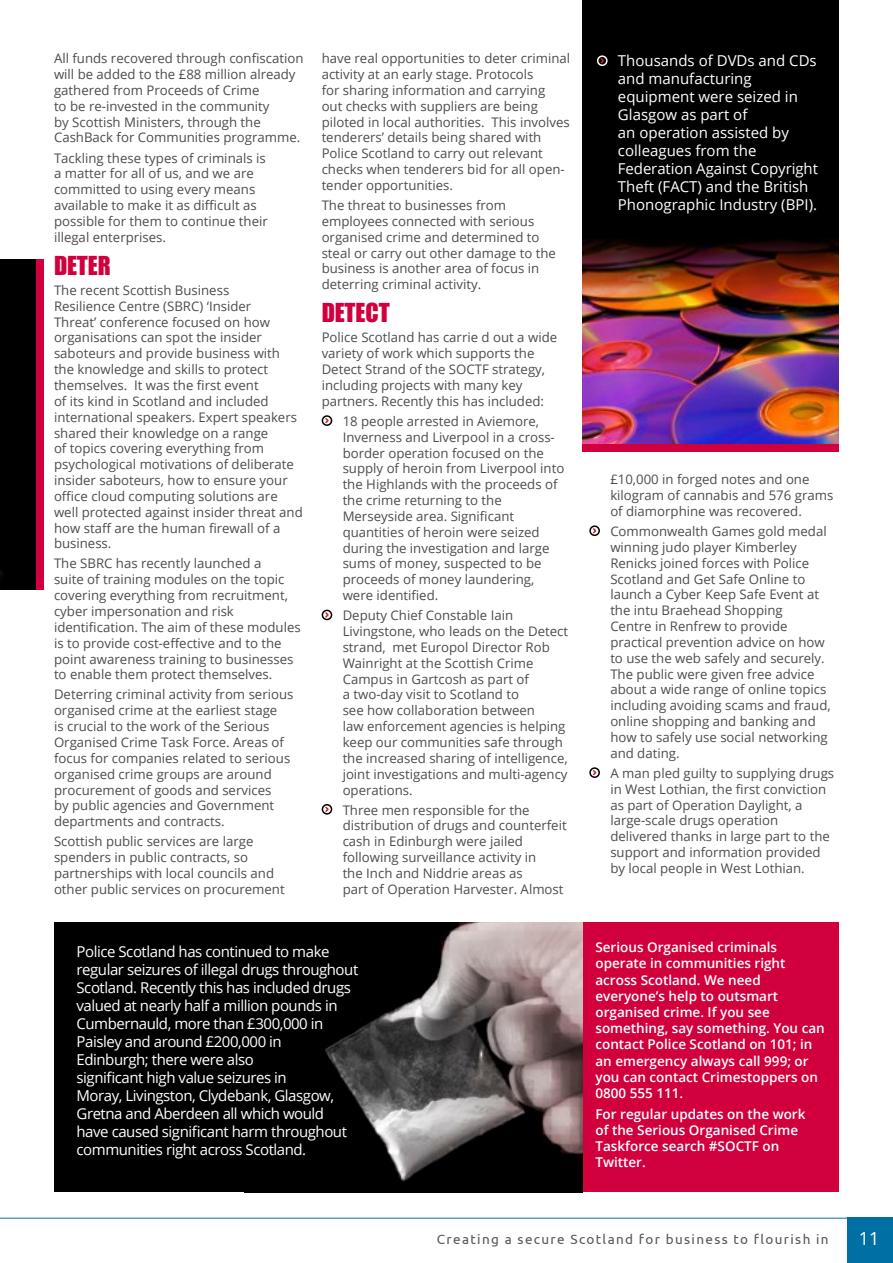
<style>
.page{position:relative;width:893px;height:1263px;background:#fff}
.page>*{position:absolute;margin:0;border:0;box-sizing:border-box;transform-origin:0 0}
.t1{font:24px "Impact";color:#d1003d}
.t2{font:18px "Open Sans";color:#fff}
.t3{font:15px/18px "Open Sans";letter-spacing:-.03em;color:#fff}
.t4{font:15px/18px "Open Sans";color:#fff}
.t5{font:600 13.5px/16.2px "Open Sans";color:#fff}
.t6{font:13.5px "Ubuntu";letter-spacing:.1em;color:#57585a}
.t7{font:13.2px/15.9px "Open Sans";color:#4b4c4d}
</style>
<div class="page">
<div style="left:575px;top:922px;width:264px;height:270px;background:#d1003d"></div>
<div style="left:54px;top:922px;width:528px;height:270px;background:#000"></div>
<img style="left:325px;top:922px;width:257px;height:260px">
<div style="left:0;top:259px;width:36px;height:331px;background:#000"></div>
<svg style="left:0;top:1218px;width:848px;height:45px"></svg>
<div style="left:848px;top:1218px;width:45px;height:45px;background:#006fa4"></div>
<div style="left:36px;top:259px;width:7px;height:331px;background:#d1003d"></div>
<svg style="left:325px;top:418px;width:4px;height:5px"></svg>
<div style="left:322px;top:415px;width:10px;height:11px;border:2px solid #000;border-radius:50%"></div>
<svg style="left:325px;top:613px;width:4px;height:4px"></svg>
<div style="left:322px;top:610px;width:10px;height:10px;border:2px solid #000;border-radius:50%"></div>
<svg style="left:325px;top:807px;width:4px;height:5px"></svg>
<div style="left:322px;top:804px;width:10px;height:11px;border:2px solid #000;border-radius:50%"></div>
<svg style="left:593px;top:528px;width:4px;height:5px"></svg>
<div style="left:589px;top:525px;width:11px;height:11px;border:2px solid #000;border-radius:50%"></div>
<svg style="left:593px;top:770px;width:4px;height:5px"></svg>
<div style="left:589px;top:767px;width:11px;height:11px;border:2px solid #000;border-radius:50%"></div>
<div style="left:582px;top:0;width:257px;height:451px;background:#000"></div>
<img style="left:582px;top:240px;width:257px;height:205px">
<svg style="left:600px;top:58px;width:4px;height:5px"></svg>
<div style="left:597px;top:55px;width:11px;height:11px;border:2px solid #fff;border-radius:50%"></div>
<div style="left:582px;top:445px;width:257px;height:7px;background:#d1003d"></div>
<p class="t7" style="left:54px;top:50px;width:251px">All funds recovered through confiscation will be added to the £88 million already gathered from Proceeds of Crime<br>to be re-invested in the community<br>by Scottish Ministers, through the CashBack for Communities programme.</p>
<p class="t7" style="left:54px;top:149px;width:215px">Tackling these types of criminals is a matter for all of us, and we are committed to using every means available to make it as difficult as possible for them to continue their illegal enterprises.</p>
<p class="t1" style="left:54px;top:251px;width:58px">DETER</p>
<p class="t7" style="left:54px;top:282px;width:250px">The recent Scottish Business<br>Resilience Centre (SBRC) ‘Insider<br>Threat’ conference focused on how organisations can spot the insider saboteurs and provide business with the knowledge and skills to protect themselves. It was the first event<br>of its kind in Scotland and included international speakers. Expert speakers shared their knowledge on a range<br>of topics covering everything from psychological motivations of deliberate insider saboteurs, how to ensure your office cloud computing solutions are well protected against insider threat and how staff are the human firewall of a business.</p>
<p class="t7" style="left:54px;top:555px;width:248px">The SBRC has recently launched a<br>suite of training modules on the topic covering everything from recruitment, cyber impersonation and risk identification. The aim of these modules is to provide cost-effective and to the point awareness training to businesses to enable them protect themselves.</p>
<p class="t7" style="left:54px;top:686px;width:241px">Deterring criminal activity from serious organised crime at the earliest stage<br>is crucial to the work of the Serious Organised Crime Task Force. Areas of focus for companies related to serious organised crime groups are around procurement of goods and services<br>by public agencies and Government departments and contracts.</p>
<p class="t7" style="left:54px;top:833px;width:232px">Scottish public services are large spenders in public contracts, so partnerships with local councils and other public services on procurement</p>
<p class="t7" style="left:322px;top:50px;width:250px">have real opportunities to deter criminal activity at an early stage. Protocols<br>for sharing information and carrying<br>out checks with suppliers are being piloted in local authorities. This involves tenderers’ details being shared with Police Scotland to carry out relevant checks when tenderers bid for all open&shy;tender opportunities.</p>
<p class="t7" style="left:322px;top:197px;width:236px">The threat to businesses from employees connected with serious organised crime and determined to steal or carry out other damage to the business is another area of focus in deterring criminal activity.</p>
<p class="t1" style="left:322px;top:298px;width:70px">DETECT</p>
<p class="t7" style="left:322px;top:329px;width:237px">Police Scotland has carrie d out a wide variety of work which supports the Detect Strand of the SOCTF strategy, including projects with many key partners. Recently this has included:</p>
<p class="t7" style="left:343px;top:413px;width:223px">18 people arrested in Aviemore,<br>Inverness and Liverpool in a cross&shy;border operation focused on the supply of heroin from Liverpool into the Highlands with the proceeds of the crime returning to the<br>Merseyside area. Significant quantities of heroin were seized during the investigation and large sums of money, suspected to be proceeds of money laundering, were identified.</p>
<p class="t7" style="left:343px;top:607px;width:227px">Deputy Chief Constable Iain<br>Livingstone, who leads on the Detect strand, met Europol Director Rob<br>Wainright at the Scottish Crime<br>Campus in Gartcosh as part of<br>a two-day visit to Scotland to<br>see how collaboration between<br>law enforcement agencies is helping keep our communities safe through the increased sharing of intelligence, joint investigations and multi-agency operations.</p>
<p class="t7" style="left:343px;top:801px;width:225px">Three men responsible for the distribution of drugs and counterfeit cash in Edinburgh were jailed following surveillance activity in<br>the Inch and Niddrie areas as<br>part of Operation Harvester. Almost</p>
<p class="t3" style="left:77px;top:942px;width:283px">Police Scotland has continued to make regular seizures of illegal drugs throughout Scotland. Recently this has included drugs valued at nearly half a million pounds in Cumbernauld, more than £300,000 in Paisley and around £200,000 in<br>Edinburgh; there were also<br>significant high value seizures in<br>Moray, Livingston, Clydebank, Glasgow, Gretna and Aberdeen all which would have caused significant harm throughout communities right across Scotland.</p>
<p class="t4" style="left:618px;top:51px;width:201px">Thousands of DVDs and CDs and manufacturing equipment were seized in<br>Glasgow as part of<br>an operation assisted by colleagues from the<br>Federation Against Copyright<br>Theft (FACT) and the British<br>Phonographic Industry (BPI).</p>
<p class="t7" style="left:610px;top:471px;width:225px">£10,000 in forged notes and one kilogram of cannabis and 576 grams of diamorphine was recovered.</p>
<p class="t7" style="left:610px;top:523px;width:222px">Commonwealth Games gold medal winning judo player Kimberley<br>Renicks joined forces with Police<br>Scotland and Get Safe Online to launch a Cyber Keep Safe Event at the intu Braehead Shopping<br>Centre in Renfrew to provide practical prevention advice on how to use the web safely and securely.<br>The public were given free advice about a wide range of online topics including avoiding scams and fraud, online shopping and banking and how to safely use social networking and dating.</p>
<p class="t7" style="left:610px;top:765px;width:225px">A man pled guilty to supplying drugs in West Lothian, the first conviction as part of Operation Daylight, a large-scale drugs operation delivered thanks in large part to the support and information provided by local people in West Lothian.</p>
<p class="t5" style="left:595px;top:939px;width:231px">Serious Organised criminals operate in communities right across Scotland. We need everyone’s help to outsmart organised crime. If you see something, say something. You can contact Police Scotland on 101; in an emergency always call 999; or you can contact Crimestoppers on<br>0800 555 111.</p>
<p class="t5" style="left:595px;top:1105px;width:212px">For regular updates on the work of the Serious Organised Crime<br>Taskforce search #SOCTF on<br>Twitter.</p>
<p class="t6" style="left:437px;top:1231px;width:393px">Creating a secure Scotland for business to flourish in</p>
<p class="t2" style="left:859px;top:1226px;width:22px">11</p>
</div>
